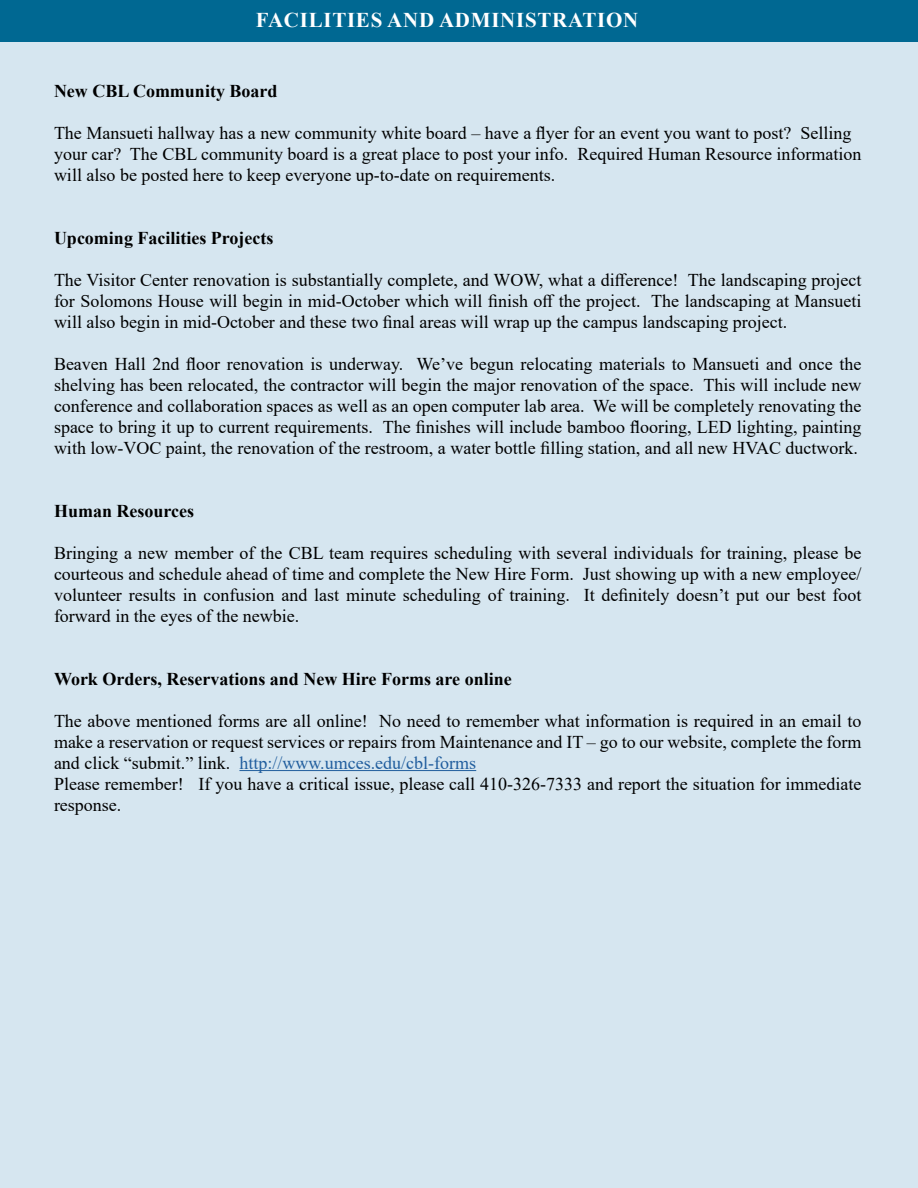
<style>
.page{position:relative;width:918px;height:1188px;background:#fff}
.page>*{position:absolute;margin:0;border:0;box-sizing:border-box;transform-origin:0 0}
.t1{font:700 21px "Times New Roman";letter-spacing:.035em;color:#fff}
.t2{font:18px/21px "Times New Roman";color:#000;text-align:justify}
.t3{font:700 18px "Times New Roman";color:#000}
.s1{color:#215e9e}
</style>
<div class="page">
<div style="left:0;top:0;width:918px;height:42px;background:#006892"></div>
<div style="left:0;top:42px;width:918px;height:1146px;background:#d6e6f0"></div>
<hr style="left:239px;top:770px;width:237px;height:1px;background:#215e9e">
<p class="t1" style="left:256px;top:5px;width:384px">FACILITIES AND ADMINISTRATION</p>
<p class="t3" style="left:54px;top:78px;width:225px">New CBL Community Board</p>
<p class="t2" style="left:54px;top:121px;width:809px;text-align:left">The Mansueti hallway has a new community white board – have a flyer for an event you want to post? Selling your car? The CBL community board is a great place to post your info. Required Human Resource information will also be posted here to keep everyone up-to-date on requirements.</p>
<p class="t3" style="left:54px;top:225px;width:221px">Upcoming Facilities Projects</p>
<p class="t2" style="left:54px;top:269px;width:809px">The Visitor Center renovation is substantially complete, and WOW, what a difference! The landscaping project for Solomons House will begin in mid-October which will finish off the project. The landscaping at Mansueti will also begin in mid-October and these two final areas will wrap up the campus landscaping project.</p>
<p class="t2" style="left:54px;top:353px;width:809px">Beaven Hall 2nd floor renovation is underway. We’ve begun relocating materials to Mansueti and once the shelving has been relocated, the contractor will begin the major renovation of the space. This will include new conference and collaboration spaces as well as an open computer lab area. We will be completely renovating the space to bring it up to current requirements. The finishes will include bamboo flooring, LED lighting, painting with low-VOC paint, the renovation of the restroom, a water bottle filling station, and all new HVAC ductwork.</p>
<p class="t3" style="left:54px;top:498px;width:142px">Human Resources</p>
<p class="t2" style="left:54px;top:542px;width:809px">Bringing a new member of the CBL team requires scheduling with several individuals for training, please be courteous and schedule ahead of time and complete the New Hire Form. Just showing up with a new employee/ volunteer results in confusion and last minute scheduling of training. It definitely doesn’t put our best foot forward in the eyes of the newbie.</p>
<p class="t3" style="left:54px;top:666px;width:459px">Work Orders, Reservations and New Hire Forms are online</p>
<p class="t2" style="left:54px;top:710px;width:809px;text-align:left">The above mentioned forms are all online! No need to remember what information is required in an email to make a reservation or request services or repairs from Maintenance and IT – go to our website, complete the form and click “submit.” link. <span class="s1">http://www.umces.edu/cbl-forms<br></span>Please remember! If you have a critical issue, please call 410-326-7333 and report the situation for immediate response.</p>
</div>
